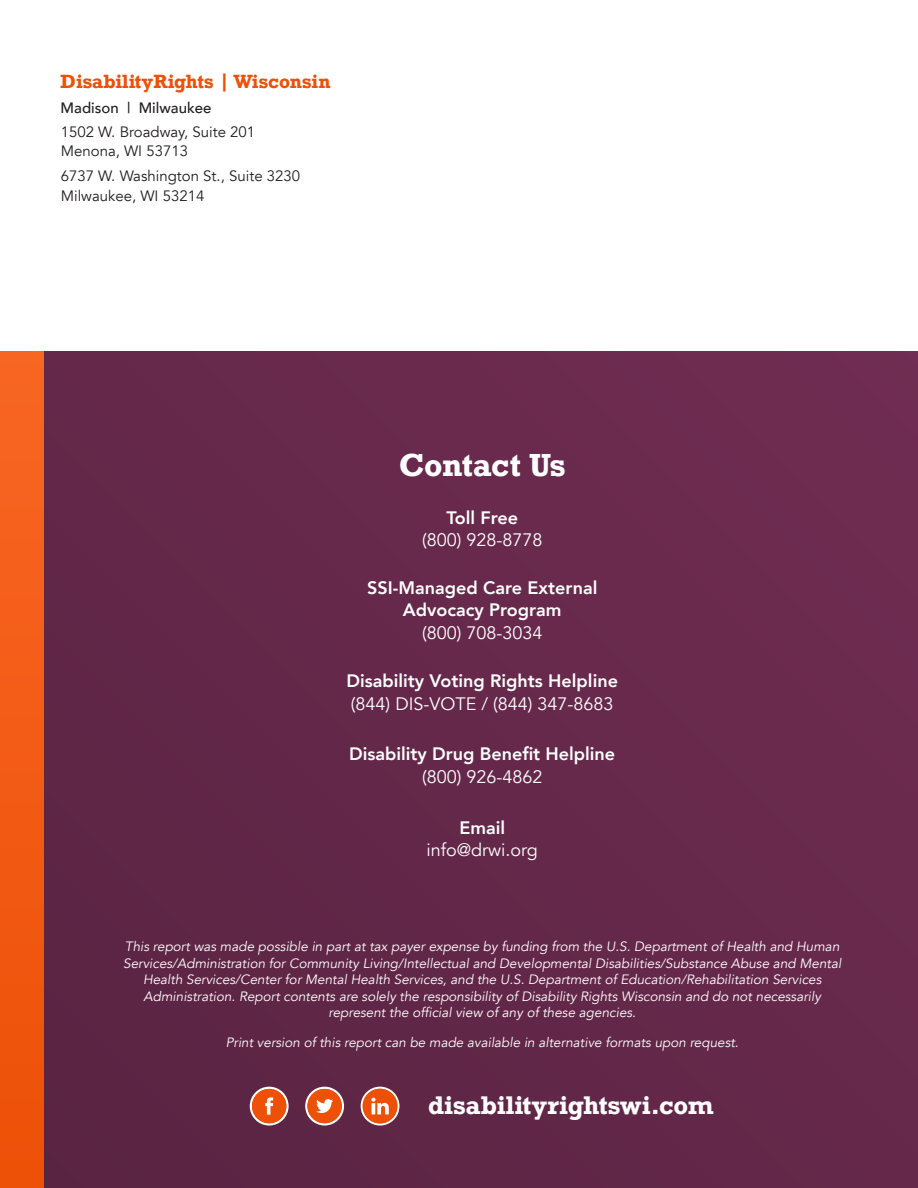
<style>
.page{position:relative;width:918px;height:1188px;background:#fff}
.page>*{position:absolute;margin:0;border:0;box-sizing:border-box;transform-origin:0 0}
.t1{font:700 30px "Rockwell";letter-spacing:-.015em;color:#fff}
.t2{font:700 24px "Rockwell";color:#fff}
.t3{font:800 18px/22.5px "Avenir";color:#fff;text-align:center}
.t4{font:18px/22.5px "Avenir";color:#fff;text-align:center}
.t5{font:700 18px "Rockwell";color:#ed5007}
.t6{font:15px/19.5px "Avenir";color:#231f20}
.t7{font:500 15px "Avenir";color:#231f20}
.t8{font:italic 13.5px/16.5px "Avenir";color:#fff;text-align:center}
.s1{font-weight:800}
.s2{font-weight:400}
</style>
<div class="page">
<div style="left:0;top:351px;width:918px;height:837px;background:#65284a"></div>
<div style="left:0;top:351px;width:43px;height:837px;background:linear-gradient(to right,#f35b16,#f35b16)"></div>
<div style="left:250px;top:1087px;width:39px;height:39px;border:2px solid #fff;border-radius:50%"></div>
<svg style="left:252px;top:1089px;width:34px;height:34px"></svg>
<div style="left:305px;top:1087px;width:39px;height:39px;border:2px solid #fff;border-radius:50%"></div>
<svg style="left:307px;top:1089px;width:35px;height:34px"></svg>
<div style="left:361px;top:1087px;width:38px;height:39px;border:2px solid #fff;border-radius:50%"></div>
<svg style="left:363px;top:1089px;width:35px;height:35px"></svg>
<p class="t5" style="left:61px;top:70px;width:272px">DisabilityRights | Wisconsin</p>
<p class="t6" style="left:61px;top:122px;width:196px">1502 W. Broadway, Suite 201<br>Menona, WI 53713</p>
<p class="t6" style="left:61px;top:167px;width:241px">6737 W. Washington St., Suite 3230<br>Milwaukee, WI 53214</p>
<p class="t7" style="left:61px;top:94px;width:152px">Madison | Milwaukee</p>
<p class="t1" style="left:399px;top:446px;width:168px">Contact Us</p>
<p class="t4" style="left:422px;top:507px;width:122px"><span class="s1">Toll Free<br></span>(800) 928-8778</p>
<p class="t3" style="left:367px;top:576px;width:232px">SSI-Managed Care External<br>Advocacy Program<br><span class="s2">(800) 708-3034</span></p>
<p class="t3" style="left:347px;top:670px;width:273px;text-align:left">Disability Voting Rights Helpline <span class="s2">(844) DIS-VOTE / (844) 347-8683</span></p>
<p class="t3" style="left:349px;top:743px;width:268px">Disability Drug Benefit Helpline <span class="s2">(800) 926-4862</span></p>
<p class="t4" style="left:427px;top:816px;width:113px"><span class="s1">Email </span>info@drwi.org</p>
<p class="t8" style="left:123px;top:939px;width:720px">This report was made possible in part at tax payer expense by funding from the U.S. Department of Health and Human Services/Administration for Community Living/Intellectual and Developmental Disabilities/Substance Abuse and Mental Health Services/Center for Mental Health Services, and the U.S. Department of Education/Rehabilitation Services Administration. Report contents are solely the responsibility of Disability Rights Wisconsin and do not necessarily represent the official view of any of these agencies.</p>
<p class="t8" style="left:226px;top:1035px;width:514px">Print version of this report can be made available in alternative formats upon request.</p>
<p class="t2" style="left:428px;top:1090px;width:287px">disabilityrightswi.com</p>
</div>
